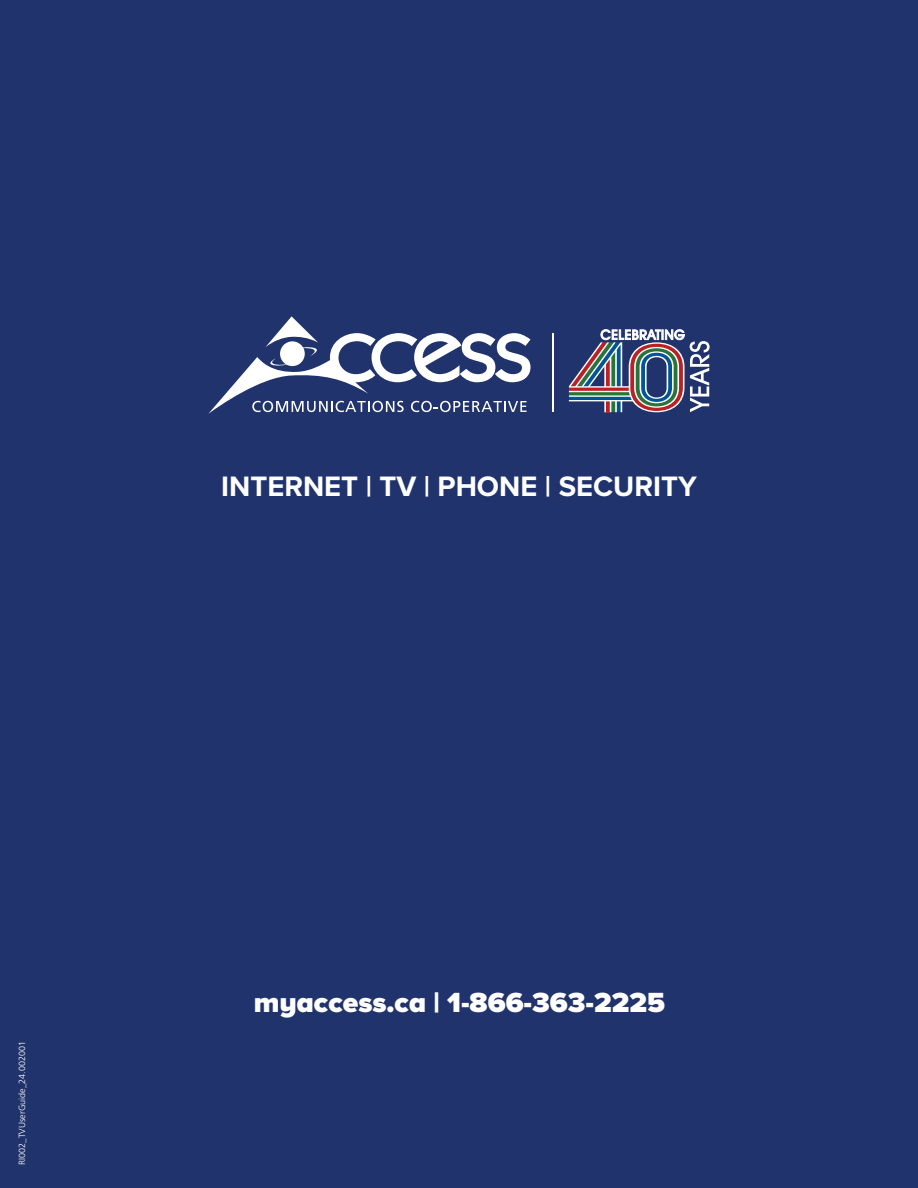
<style>
.page{position:relative;width:918px;height:1188px;background:#20336c}
.page>*{position:absolute;margin:0;border:0;box-sizing:border-box;transform-origin:0 0}
.t1{font:700 29.1px "Proxima Nova A";color:#fff}
.t2{font:900 28.65px "Proxima Nova A";color:#fff}
.t3{font:300 9px "Frutiger LT Std";color:#fff}
</style>
<div class="page">
<svg style="left:208px;top:316px;width:323px;height:98px"></svg>
<svg style="left:569px;top:329px;width:141px;height:83px"></svg>
<hr style="left:552px;top:333px;width:2px;height:79px;background:#fff">
<h1 class="t1" style="left:221px;top:464px;width:477px">INTERNET | TV | PHONE | SECURITY</h1>
<p class="t3" style="left:17px;top:1165px;width:125px;rotate:-90deg">RI002_TVUserGuide_24.002001</p>
<h2 class="t2" style="left:254px;top:981px;width:413px">myaccess.ca | 1-866-363-2225</h2>
</div>
